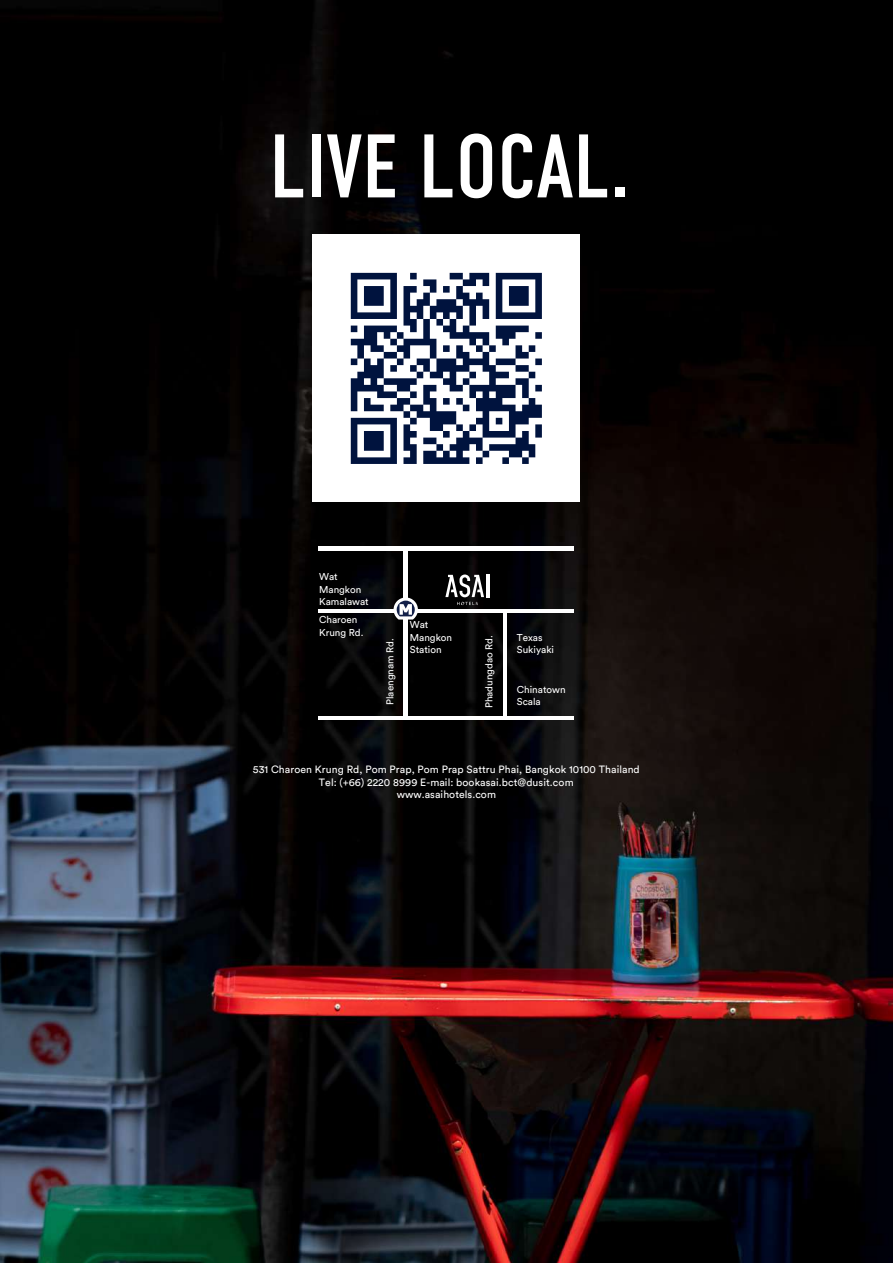
<style>
.page{position:relative;width:893px;height:1264px;background:#fff}
.page>*{position:absolute;margin:0;border:0;box-sizing:border-box;transform-origin:0 0}
.t1{font:89.85px "DIN Condensed";color:#fff}
.t2{font:10.5px/12.3px "Circular Std";letter-spacing:.005em;color:#fff;text-align:center}
.t3{font:9.9px/12.3px "Circular Std";color:#fff}
</style>
<div class="page">
<img style="left:0;top:0;width:892px;height:1262px">
<hr style="left:319px;top:547px;width:255px;height:3px;background:#fff">
<hr style="left:319px;top:609px;width:255px;height:4px;background:#fff">
<hr style="left:319px;top:716px;width:255px;height:3px;background:#fff">
<hr style="left:486px;top:575px;width:3px;height:22px;background:#fff">
<svg style="left:445px;top:574px;width:39px;height:31px"></svg>
<hr style="left:404px;top:547px;width:3px;height:63px;background:#fff">
<hr style="left:503px;top:612px;width:3px;height:107px;background:#fff">
<hr style="left:404px;top:608px;width:3px;height:111px;background:#fff">
<svg style="left:393px;top:597px;width:25px;height:22px"></svg>
<div style="left:312px;top:234px;width:268px;height:268px;background:#fff"></div>
<svg style="left:350px;top:272px;width:192px;height:192px"></svg>
<h1 class="t1" style="left:270px;top:113px;width:361px">LIVE LOCAL.</h1>
<p class="t3" style="left:319px;top:571px;width:51px">Wat<br>Mangkon<br>Kamalawat</p>
<p class="t3" style="left:319px;top:613px;width:46px;line-height:13.5px">Charoen<br>Krung Rd.</p>
<p class="t3" style="left:410px;top:619px;width:44px">Wat<br>Mangkon<br>Station</p>
<p class="t3" style="left:384px;top:705px;width:68px;rotate:-90deg">Plaengnam Rd.</p>
<p class="t3" style="left:483px;top:708px;width:75px;rotate:-90deg">Phadungdao Rd.</p>
<p class="t3" style="left:517px;top:632px;width:39px">Texas<br>Sukiyaki</p>
<p class="t3" style="left:517px;top:684px;width:50px">Chinatown</p>
<p class="t3" style="left:517px;top:696px;width:25px">Scala</p>
<p class="t2" style="left:253px;top:763px;width:388px">531 Charoen Krung Rd, Pom Prap, Pom Prap Sattru Phai, Bangkok 10100 Thailand<br>Tel: (+66) 2220 8999 E-mail: bookasai.bct@dusit.com<br>www.asaihotels.com</p>
</div>
